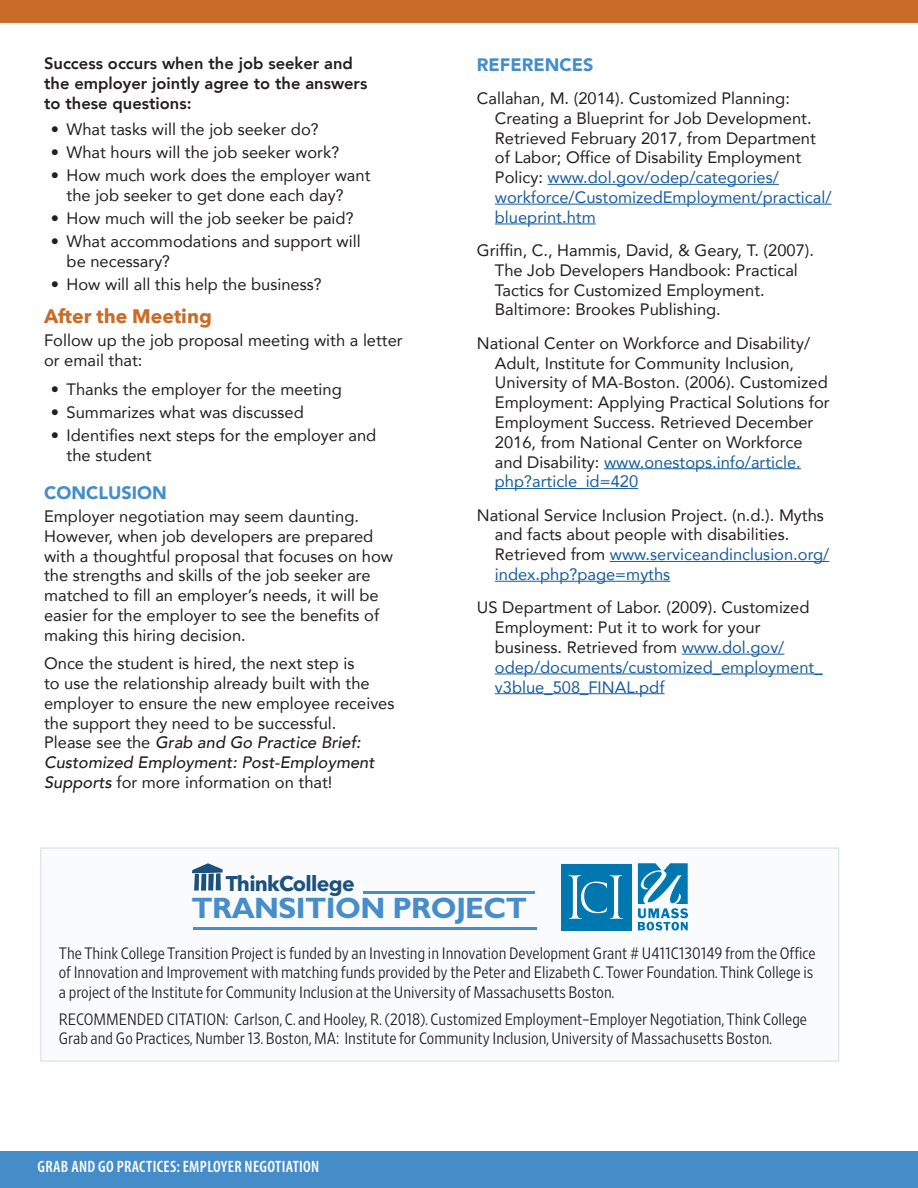
<style>
.page{position:relative;width:918px;height:1188px;background:#fff}
.page>*{position:absolute;margin:0;border:0;box-sizing:border-box;transform-origin:0 0}
.t1{font:700 29.55px "Gill Sans Std";letter-spacing:-.02em;color:#468dca}
.t2{font:700 21.15px "Avenir Next";letter-spacing:-.03em;color:#1c517c}
.t3{font:700 19.5px "Avenir Next";color:#c96b29}
.t4{font:900 18px "Avenir";color:#458dc9}
.references{font:16.5px/19.8px "Avenir";color:#231f20}
.text_page_2{font:16.5px/19.8px "Avenir";color:#231f20}
.t5{font:300 16.5px/19.8px "Retina Narrow";color:#231f20}
.t6{font:800 16.5px/19.8px "Avenir";color:#231f20}
.t7{font:600 condensed 16.5px "Myriad Pro";letter-spacing:.02em;color:#fff}
.s1{font-weight:500;font-style:italic}
.s2{color:#175d9e}
</style>
<div class="page">
<div style="left:0;top:0;width:918px;height:23px;background:#c96b29"></div>
<div style="left:0;top:1151px;width:918px;height:37px;background:#458dc9"></div>
<hr style="left:548px;top:184px;width:231px;height:1px;background:#175d9e">
<hr style="left:495px;top:204px;width:336px;height:1px;background:#175d9e">
<hr style="left:495px;top:224px;width:101px;height:1px;background:#175d9e">
<hr style="left:604px;top:468px;width:197px;height:1px;background:#175d9e">
<hr style="left:495px;top:488px;width:143px;height:1px;background:#175d9e">
<hr style="left:610px;top:561px;width:219px;height:1px;background:#175d9e">
<hr style="left:495px;top:581px;width:175px;height:1px;background:#175d9e">
<hr style="left:682px;top:654px;width:102px;height:1px;background:#175d9e">
<hr style="left:495px;top:674px;width:328px;height:1px;background:#175d9e">
<hr style="left:495px;top:693px;width:170px;height:1px;background:#175d9e">
<div style="left:40px;top:848px;width:799px;height:213px;background:#fafbfd;border:1px solid #d1ddef"></div>
<svg style="left:638px;top:863px;width:50px;height:67px"></svg>
<div style="left:561px;top:864px;width:71px;height:66px;background:#0077af"></div>
<svg style="left:568px;top:875px;width:55px;height:44px"></svg>
<svg style="left:192px;top:863px;width:31px;height:28px"></svg>
<hr style="left:363px;top:891px;width:172px;height:3px;background:#468dca">
<hr style="left:193px;top:927px;width:343px;height:3px;background:#468dca">
<h5 class="t6" style="left:44px;top:54px;width:325px">Success occurs when the job seeker and the employer jointly agree to the answers to these questions:</h5>
<p class="references" style="left:51px;top:119px;width:269px">• What tasks will the job seeker do?</p>
<p class="references" style="left:51px;top:142px;width:290px">• What hours will the job seeker work?</p>
<p class="references" style="left:67px;top:165px;width:305px;text-indent:-16px">• How much work does the employer want the job seeker to get done each day?</p>
<p class="references" style="left:51px;top:208px;width:304px">• How much will the job seeker be paid?</p>
<p class="references" style="left:67px;top:231px;width:296px;text-indent:-16px">• What accommodations and support will be necessary?</p>
<p class="references" style="left:51px;top:274px;width:272px">• How will all this help the business?</p>
<h3 class="t3" style="left:44px;top:300px;width:169px">After the Meeting</h3>
<p class="text_page_2" style="left:44px;top:330px;width:360px">Follow up the job proposal meeting with a letter or email that:</p>
<p class="references" style="left:51px;top:379px;width:292px">• Thanks the employer for the meeting</p>
<p class="references" style="left:51px;top:402px;width:254px">• Summarizes what was discussed</p>
<p class="references" style="left:67px;top:425px;width:311px;text-indent:-16px">• Identifies next steps for the employer and the student</p>
<h2 class="t4" style="left:44px;top:477px;width:124px">CONCLUSION</h2>
<p class="text_page_2" style="left:44px;top:506px;width:350px">Employer negotiation may seem daunting.<br>However, when job developers are prepared with a thoughtful proposal that focuses on how the strengths and skills of the job seeker are matched to fill an employer’s needs, it will be easier for the employer to see the benefits of making this hiring decision.</p>
<p class="text_page_2" style="left:44px;top:653px;width:352px">Once the student is hired, the next step is<br>to use the relationship already built with the employer to ensure the new employee receives the support they need to be successful.<br>Please see the <span class="s1">Grab and Go Practice Brief:<br>Customized Employment: Post-Employment Supports</span> for more information on that!</p>
<p class="t2" style="left:226px;top:865px;width:130px">ThinkCollege</p>
<h2 class="t4" style="left:477px;top:49px;width:118px">REFERENCES</h2>
<p class="references" style="left:495px;top:88px;width:338px;text-indent:-18px">Callahan, M. (2014). Customized Planning:<br>Creating a Blueprint for Job Development.<br>Retrieved February 2017, from Department of Labor; Office of Disability Employment Policy: <span class="s2">www.dol.gov/odep/categories/ workforce/CustomizedEmployment/practical/ blueprint.htm</span></p>
<p class="references" style="left:495px;top:240px;width:321px;text-indent:-18px">Griffin, C., Hammis, David, &amp; Geary, T. (2007).<br>The Job Developers Handbook: Practical Tactics for Customized Employment.<br>Baltimore: Brookes Publishing.</p>
<p class="references" style="left:495px;top:333px;width:336px;text-indent:-18px">National Center on Workforce and Disability/ Adult, Institute for Community Inclusion, University of MA-Boston. (2006). Customized Employment: Applying Practical Solutions for Employment Success. Retrieved December 2016, from National Center on Workforce and Disability: <span class="s2">www.onestops.info/article. php?article_id=420</span></p>
<p class="references" style="left:495px;top:505px;width:336px;text-indent:-18px">National Service Inclusion Project. (n.d.). Myths and facts about people with disabilities.<br>Retrieved from <span class="s2">www.serviceandinclusion.org/ index.php?page=myths</span></p>
<p class="references" style="left:495px;top:597px;width:329px;text-indent:-18px">US Department of Labor. (2009). Customized Employment: Put it to work for your business. Retrieved from <span class="s2">www.dol.gov/ odep/documents/customized_employment_ v3blue_508_FINAL.pdf</span></p>
<p class="t1" style="left:192px;top:891px;width:337px">TRANSITION PROJECT</p>
<p class="t5" style="left:59px;top:943px;width:758px">The Think College Transition Project is funded by an Investing in Innovation Development Grant # U411C130149 from the Office of Innovation and Improvement with matching funds provided by the Peter and Elizabeth C. Tower Foundation. Think College is a project of the Institute for Community Inclusion at the University of Massachusetts Boston.</p>
<p class="t5" style="left:59px;top:1009px;width:750px">RECOMMENDED CITATION: Carlson, C. and Hooley, R. (2018). Customized Employment–Employer Negotiation, Think College<br>Grab and Go Practices, Number 13. Boston, MA: Institute for Community Inclusion, University of Massachusetts Boston.</p>
<p class="t7" style="left:38px;top:1158px;width:283px">GRAB AND GO PRACTICES: EMPLOYER NEGOTIATION</p>
</div>
